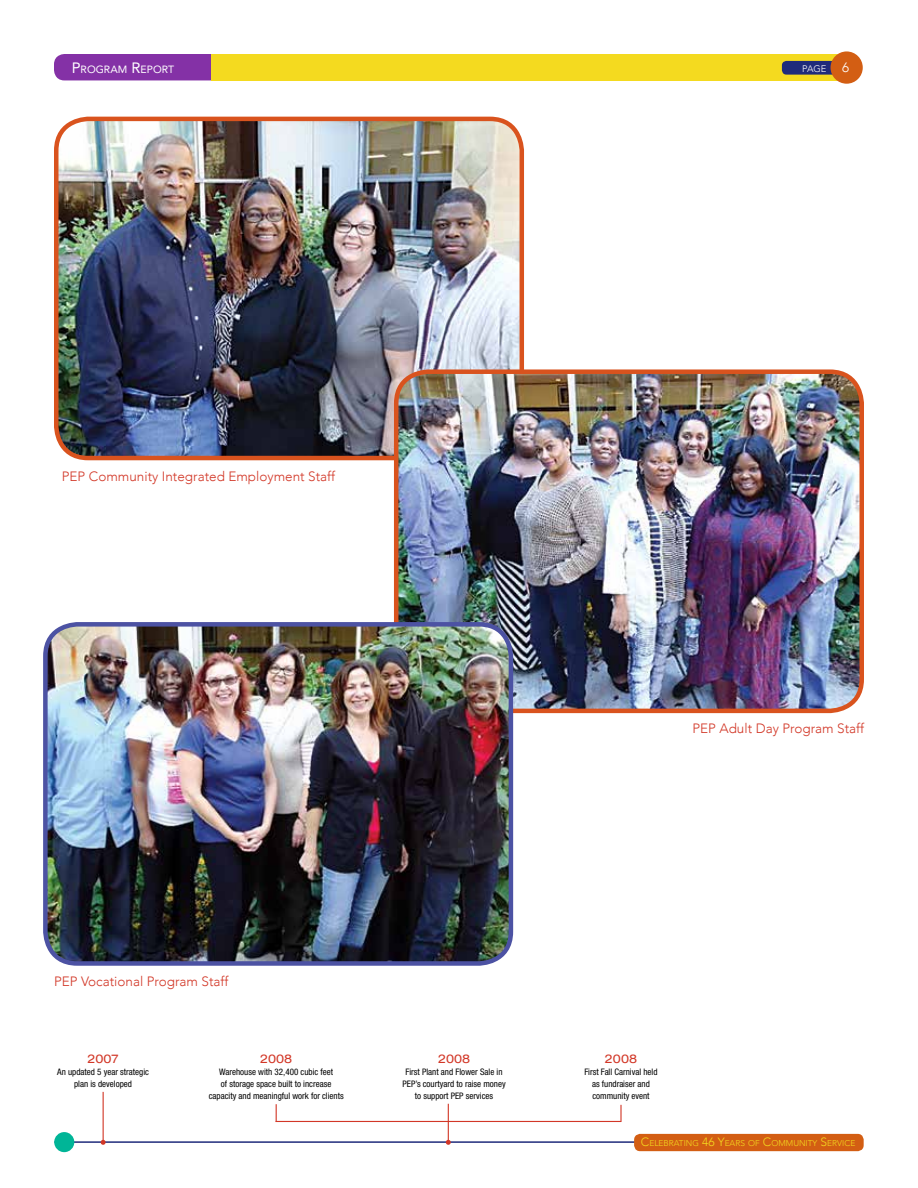
<style>
.page{position:relative;width:918px;height:1188px;background:#fff}
.page>*{position:absolute;margin:0;border:0;box-sizing:border-box;transform-origin:0 0}
.t1{font:300 13.5px "Avenir";color:#d23727}
.t2{font:expanded 12px "Helvetica Neue";color:#d23727}
.t3{font:10.5px "Avenir";color:#fff}
.t4{font:300 9.45px "Avenir";color:#fff}
.t5{font:condensed 9px/12px "Helvetica Neue";color:#000;text-align:center}
.t6{font:300 8.4px "Avenir";color:#f4da1f}
.s1{font-size:15px}
.s2{font-size:13.5px}
.s3{font-size:12px}
</style>
<div class="page">
<div style="left:54px;top:54px;width:174px;height:26px;background:#8431a6;border-radius:10px"></div>
<div style="left:211px;top:54px;width:637px;height:26px;background:#f4da1f"></div>
<hr style="left:54px;top:1141px;width:641px;height:2px;background:#1f2b7b">
<div style="left:634px;top:1134px;width:230px;height:17px;background:#d35e13;border-radius:6px"></div>
<div style="left:782px;top:61px;width:59px;height:14px;background:#1f2b7b;border-radius:4px"></div>
<div style="left:831px;top:51px;width:32px;height:33px;background:#d35e13;border-radius:50%"></div>
<div style="left:54px;top:1132px;width:20px;height:20px;background:#00b597;border-radius:50%"></div>
<hr style="left:103px;top:1092px;width:1px;height:50px;background:#d23727">
<svg style="left:101px;top:1140px;width:5px;height:5px"></svg>
<svg style="left:276px;top:1104px;width:1px;height:17px"></svg>
<svg style="left:620px;top:1105px;width:2px;height:17px"></svg>
<hr style="left:448px;top:1104px;width:1px;height:38px;background:#d23727">
<svg style="left:446px;top:1140px;width:5px;height:5px"></svg>
<hr style="left:276px;top:1121px;width:345px;height:1px;background:#d23727">
<img style="left:56px;top:119px;width:466px;height:339px">
<div style="left:54px;top:117px;width:470px;height:343px;border:4px solid #d9531e;border-radius:32px"></div>
<img style="left:396px;top:372px;width:466px;height:337px">
<div style="left:394px;top:369px;width:470px;height:344px;border:4px solid #d9531e;border-radius:32px"></div>
<img style="left:45px;top:624px;width:466px;height:337px">
<div style="left:43px;top:622px;width:470px;height:344px;border:4px solid #4c52a3;border-radius:32px"></div>
<p class="t3" style="left:72px;top:61px;width:104px"><span class="s1">P</span>ROGRAM <span class="s1">R</span>EPORT</p>
<p class="t4" style="left:802px;top:63px;width:48px">PAGE <span class="s2">6</span></p>
<h1 class="t1" style="left:62px;top:468px;width:275px">PEP Community Integrated Employment Staff</h1>
<h1 class="t1" style="left:692px;top:721px;width:173px">PEP Adult Day Program Staff</h1>
<h1 class="t1" style="left:54px;top:973px;width:176px">PEP Vocational Program Staff</h1>
<h2 class="t2" style="left:88px;top:1052px;width:33px">2007</h2>
<p class="t5" style="left:57px;top:1066px;width:93px">An updated 5 year strategic plan is developed</p>
<h2 class="t2" style="left:260px;top:1052px;width:34px">2008</h2>
<p class="t5" style="left:209px;top:1066px;width:136px">Warehouse with 32,400 cubic feet<br>of storage space built to increase capacity and meaningful work for clients</p>
<h2 class="t2" style="left:438px;top:1052px;width:34px">2008</h2>
<p class="t5" style="left:403px;top:1066px;width:105px">First Plant and Flower Sale in<br>PEP’s courtyard to raise money to support PEP services</p>
<h2 class="t2" style="left:605px;top:1052px;width:34px">2008</h2>
<p class="t5" style="left:584px;top:1066px;width:75px">First Fall Carnival held as fundraiser and community event</p>
<p class="t6" style="left:641px;top:1138px;width:216px"><span class="s3">C</span>ELEBRATING <span class="s3">46 Y</span>EARS OF <span class="s3">C</span>OMMUNITY <span class="s3">S</span>ERVICE</p>
</div>
